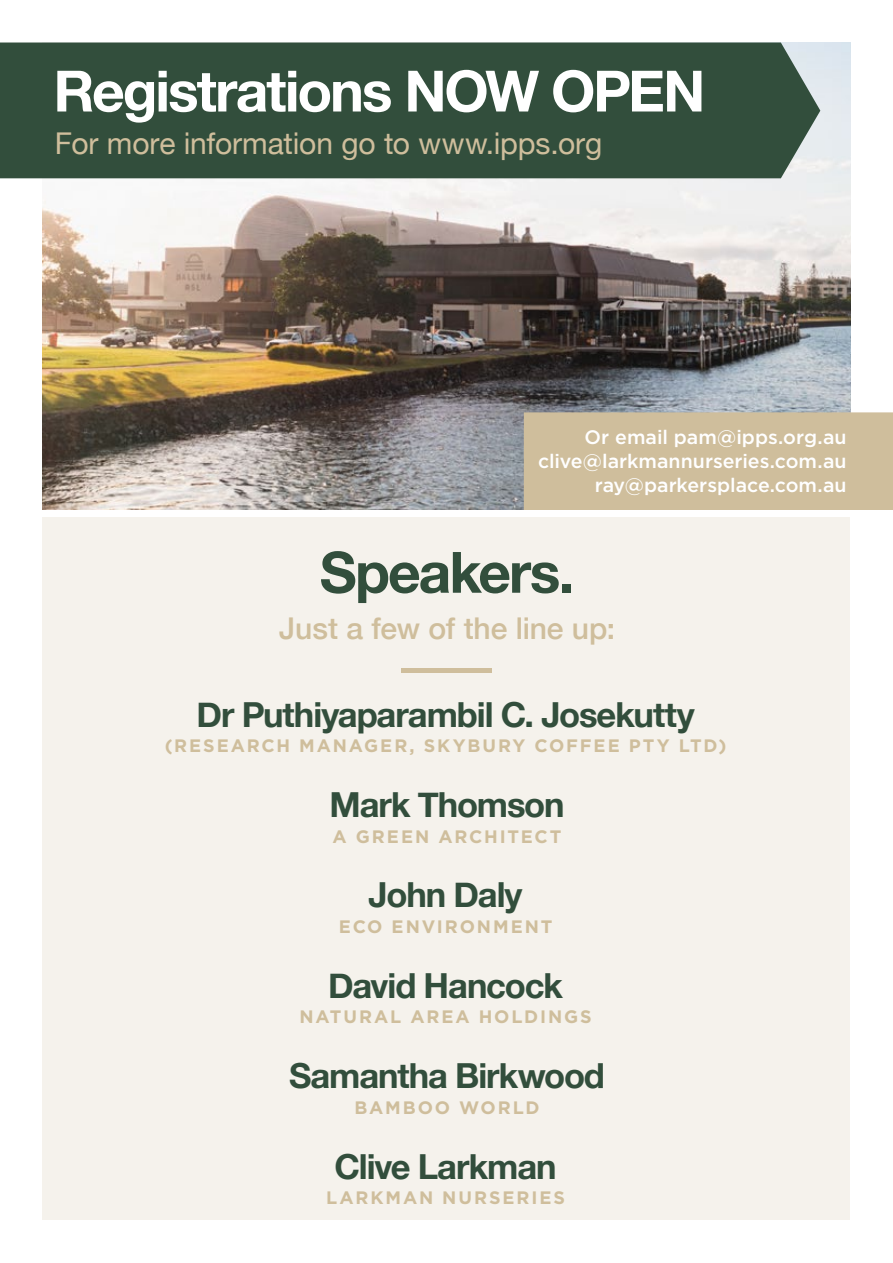
<style>
.page{position:relative;width:893px;height:1263px;background:#fff}
.page>*{position:absolute;margin:0;border:0;box-sizing:border-box;transform-origin:0 0}
.t1{font:700 57px "Helvetica Neue";letter-spacing:-.035em;color:#fff}
.t2{font:700 57px "Helvetica Neue";letter-spacing:-.035em;color:#324e3c}
.t3{font:700 34.5px "Helvetica Neue";letter-spacing:-.03em;color:#324e3c}
.t4{font:30px "Helvetica Neue";letter-spacing:-.005em;color:#cfbe9c}
.t5{font:500 30px "Helvetica Neue";letter-spacing:-.005em;color:#cfbe9c}
.t6{font:500 19.5px/24px "Gotham";color:#fff;text-align:right}
.t7{font:700 18px "Gotham";letter-spacing:.105em;color:#cfbe9c}
</style>
<div class="page">
<div style="left:43px;top:43px;width:807px;height:1177px;background:#f5f2ec"></div>
<img style="left:42px;top:42px;width:808px;height:468px">
<div style="left:0;top:43px;width:820px;height:135px;background:#324e3c"></div>
<hr style="left:401px;top:668px;width:91px;height:4px;background:#cfbe9c">
<div style="left:524px;top:412px;width:369px;height:99px;background:#cfbe9c"></div>
<div style="left:37px;top:510px;width:856px;height:7px;background:#fff"></div>
<h1 class="t1" style="left:53px;top:46px;width:653px">Registrations NOW OPEN</h1>
<h3 class="t4" style="left:55px;top:121px;width:549px">For more information go to www.ipps.org</h3>
<p class="t6" style="left:538px;top:425px;width:310px">Or email pam@ipps.org.au clive@larkmannurseries.com.au ray@parkersplace.com.au</p>
<h1 class="t2" style="left:320px;top:528px;width:256px">Speakers.</h1>
<h3 class="t5" style="left:279px;top:604px;width:337px">Just a few of the line up:</h3>
<h2 class="t3" style="left:196px;top:687px;width:500px">Dr Puthiyaparambil C. Josekutty</h2>
<p class="t7" style="left:165px;top:734px;width:563px">(RESEARCH MANAGER, SKYBURY COFFEE PTY LTD)</p>
<h2 class="t3" style="left:329px;top:778px;width:237px">Mark Thomson</h2>
<p class="t7" style="left:333px;top:824px;width:231px">A GREEN ARCHITECT</p>
<h2 class="t3" style="left:369px;top:868px;width:155px">John Daly</h2>
<p class="t7" style="left:339px;top:915px;width:215px">ECO ENVIRONMENT</p>
<h2 class="t3" style="left:328px;top:958px;width:237px">David Hancock</h2>
<p class="t7" style="left:299px;top:1005px;width:294px">NATURAL AREA HOLDINGS</p>
<h2 class="t3" style="left:289px;top:1049px;width:317px">Samantha Birkwood</h2>
<p class="t7" style="left:355px;top:1095px;width:187px">BAMBOO WORLD</p>
<h2 class="t3" style="left:334px;top:1139px;width:224px">Clive Larkman</h2>
<p class="t7" style="left:326px;top:1186px;width:240px">LARKMAN NURSERIES</p>
</div>
